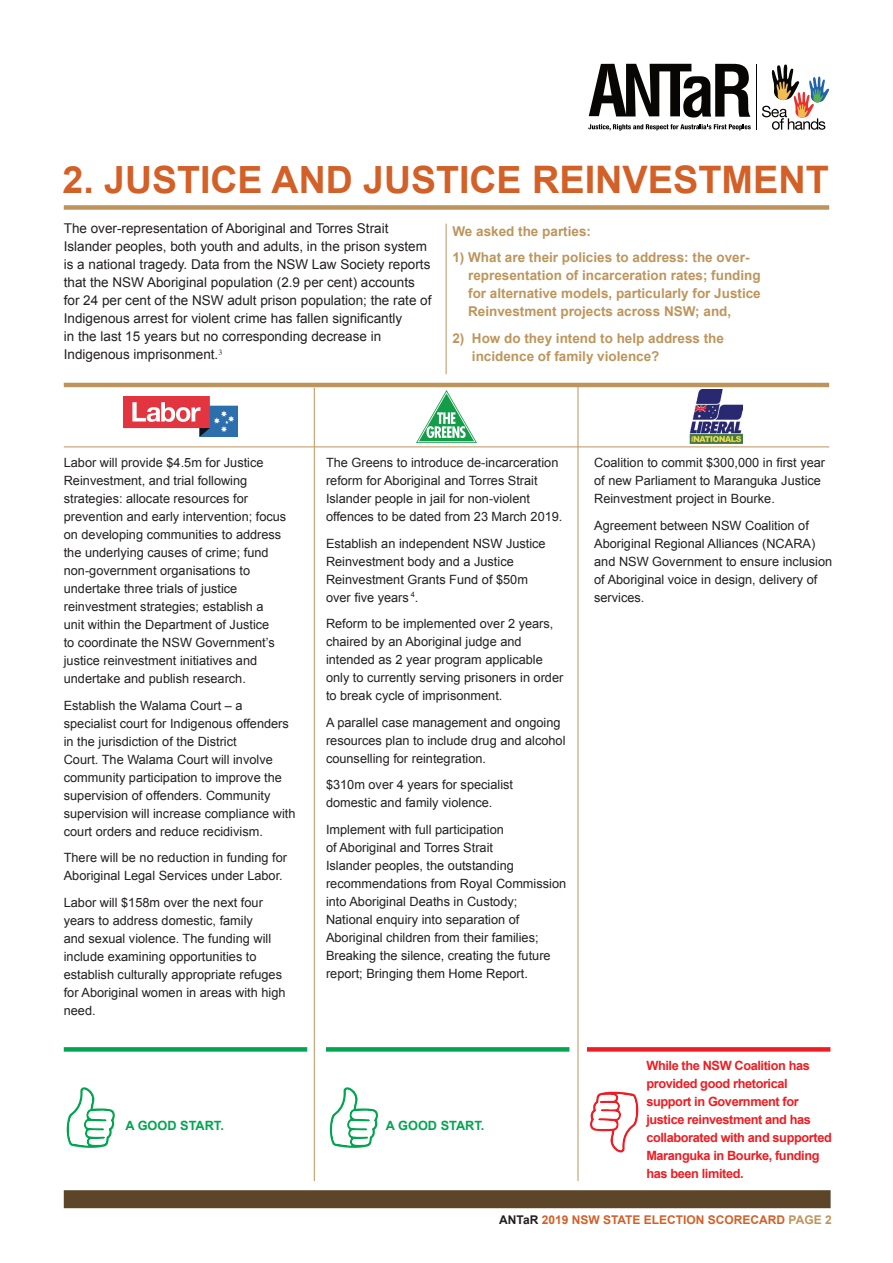
<style>
.page{position:relative;width:893px;height:1263px;background:#fff}
.page>*{position:absolute;margin:0;border:0;box-sizing:border-box;transform-origin:0 0}
.t1{font:700 37.5px "Arial";color:#d26027}
.t2{font:13.5px/18px "Arial";color:#231f20}
.t3{font:700 13.5px/18px "Arial";color:#bd955c}
.t4{font:12.75px/18px "Arial";color:#231f20}
.t5{font:700 12.75px/18px "Arial";letter-spacing:-.03em;color:#ee1d23}
.t6{font:700 12.75px "Arial";color:#00a54f}
.t7{font:700 12px "Arial";color:#d26027}
.s1{font-size:37.95px}
.s2{color:#231f20}
.s3{color:#bd955c}
</style>
<div class="page">
<div style="left:64px;top:1190px;width:767px;height:18px;background:#5d452a"></div>
<svg style="left:588px;top:124px;width:163px;height:7px"></svg>
<svg style="left:589px;top:64px;width:161px;height:54px"></svg>
<hr style="left:756px;top:64px;width:1px;height:66px;background:#070604">
<svg style="left:762px;top:64px;width:67px;height:66px"></svg>
<div style="left:64px;top:205px;width:765px;height:5px;background:#bd955c"></div>
<hr style="left:64px;top:383px;width:765px;height:4px;background:#bd955c">
<hr style="left:314px;top:388px;width:1px;height:793px;background:#bd955c">
<hr style="left:64px;top:446px;width:765px;height:1px;background:#bd955c">
<hr style="left:578px;top:385px;width:1px;height:796px;background:#bd955c">
<hr style="left:446px;top:224px;width:1px;height:150px;background:#bd955c">
<img style="left:123px;top:396px;width:115px;height:41px">
<img style="left:417px;top:391px;width:59px;height:51px">
<img style="left:689px;top:390px;width:54px;height:54px">
<svg style="left:590px;top:1091px;width:49px;height:61px"></svg>
<div style="left:64px;top:1047px;width:243px;height:5px;background:#00a54f"></div>
<div style="left:326px;top:1047px;width:243px;height:5px;background:#00a54f"></div>
<div style="left:587px;top:1047px;width:243px;height:5px;background:#ee1d23"></div>
<svg style="left:66px;top:1087px;width:49px;height:61px"></svg>
<svg style="left:329px;top:1087px;width:49px;height:61px"></svg>
<h1 class="t1" style="left:62px;top:155px;width:768px">2. JUSTICE AND JUSTICE <span class="s1">REINVESTMENT</span></h1>
<p class="t2" style="left:64px;top:219px;width:369px">The over-representation of Aboriginal and Torres Strait Islander peoples, both youth and adults, in the prison system is a national tragedy. Data from the NSW Law Society reports that the NSW Aboriginal population (2.9 per cent) accounts for 24 per cent of the NSW adult prison population; the rate of Indigenous arrest for violent crime has fallen significantly<br>in the last 15 years but no corresponding decrease in Indigenous imprisonment.<sup>3</sup></p>
<p class="t3" style="left:452px;top:222px;width:140px">We asked the parties:</p>
<p class="t3" style="left:468px;top:249px;width:294px;text-indent:-16px">1) What are their policies to address: the over&shy;representation of incarceration rates; funding for alternative models, particularly for Justice Reinvestment projects across NSW; and,</p>
<p class="t3" style="left:472px;top:329px;width:254px;text-indent:-20px">2) How do they intend to help address the incidence of family violence?</p>
<p class="t4" style="left:64px;top:454px;width:224px">Labor will provide $4.5m for Justice Reinvestment, and trial following strategies: allocate resources for prevention and early intervention; focus on developing communities to address the underlying causes of crime; fund non-government organisations to undertake three trials of justice reinvestment strategies; establish a unit within the Department of Justice<br>to coordinate the NSW Government’s justice reinvestment initiatives and undertake and publish research.</p>
<p class="t4" style="left:64px;top:696px;width:233px">Establish the Walama Court – a specialist court for Indigenous offenders in the jurisdiction of the District<br>Court. The Walama Court will involve community participation to improve the supervision of offenders. Community supervision will increase compliance with court orders and reduce recidivism.</p>
<p class="t4" style="left:64px;top:849px;width:225px">There will be no reduction in funding for<br>Aboriginal Legal Services under Labor.</p>
<p class="t4" style="left:64px;top:893px;width:223px">Labor will $158m over the next four years to address domestic, family<br>and sexual violence. The funding will include examining opportunities to establish culturally appropriate refuges for Aboriginal women in areas with high need.</p>
<p class="t4" style="left:326px;top:454px;width:238px">The Greens to introduce de-incarceration reform for Aboriginal and Torres Strait Islander people in jail for non-violent offences to be dated from 23 March 2019.</p>
<p class="t4" style="left:326px;top:534px;width:221px">Establish an independent NSW Justice<br>Reinvestment body and a Justice<br>Reinvestment Grants Fund of $50m over five years <sup>4</sup>.</p>
<p class="t4" style="left:326px;top:615px;width:239px">Reform to be implemented over 2 years, chaired by an Aboriginal judge and intended as 2 year program applicable only to currently serving prisoners in order to break cycle of imprisonment.</p>
<p class="t4" style="left:326px;top:713px;width:241px">A parallel case management and ongoing resources plan to include drug and alcohol counselling for reintegration.</p>
<p class="t4" style="left:326px;top:776px;width:189px">$310m over 4 years for specialist domestic and family violence.</p>
<p class="t4" style="left:326px;top:820px;width:242px">Implement with full participation<br>of Aboriginal and Torres Strait<br>Islander peoples, the outstanding recommendations from Royal Commission into Aboriginal Deaths in Custody; National enquiry into separation of Aboriginal children from their families; Breaking the silence, creating the future report; Bringing them Home Report.</p>
<p class="t6" style="left:125px;top:1117px;width:100px">A GOOD START.</p>
<p class="t6" style="left:386px;top:1117px;width:100px">A GOOD START.</p>
<p class="t4" style="left:594px;top:454px;width:233px">Coalition to commit $300,000 in first year of new Parliament to Maranguka Justice<br>Reinvestment project in Bourke.</p>
<p class="t4" style="left:594px;top:516px;width:240px">Agreement between NSW Coalition of Aboriginal Regional Alliances (NCARA) and NSW Government to ensure inclusion of Aboriginal voice in design, delivery of services.</p>
<p class="t5" style="left:646px;top:1057px;width:187px">While the NSW Coalition has provided good rhetorical support in Government for justice reinvestment and has collaborated with and supported<br>Maranguka in Bourke, funding has been limited.</p>
<p class="t7" style="left:499px;top:1211px;width:334px"><span class="s2">ANTaR</span> 2019 NSW STATE ELECTION SCORECARD <span class="s3">PAGE 2</span></p>
</div>
